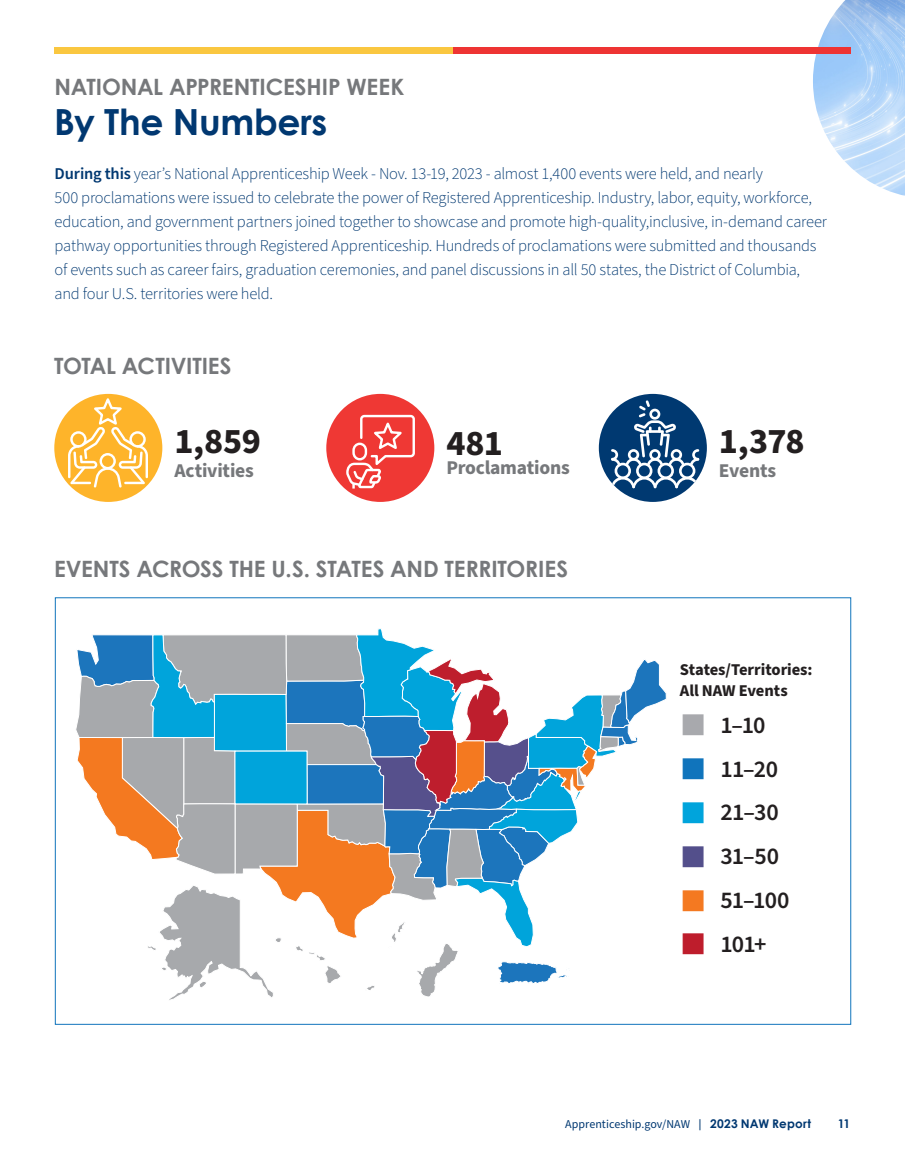
<style>
.page{position:relative;width:905px;height:1175px;background:#fff}
.page>*{position:absolute;margin:0;border:0;box-sizing:border-box;transform-origin:0 0}
.t1{font:700 36px "Source Sans Pro";letter-spacing:-.02em;color:#231f20}
.t2{font:700 36px "Century Gothic";letter-spacing:-.01em;color:#013871}
.t3{font:600 24px "Source Sans Pro";letter-spacing:-.03em;color:#231f20}
.t4{font:700 22.5px "Century Gothic";letter-spacing:-.01em;color:#76787b}
.t5{font:700 19.5px "Source Sans Pro";letter-spacing:-.01em;color:#76787b}
.Body-Intro{font:300 16.5px/24px "Source Sans Pro";letter-spacing:-.015em;color:#013871}
.t6{font:700 16.5px/21px "Source Sans Pro";letter-spacing:-.01em;color:#231f20}
.t7{font:12px "Source Sans Pro";color:#013871}
.t8{font:700 12px "Century Gothic";color:#013871}
.s1{font-weight:600}
.s2{color:#a8a9ad}
.s3{color:#1074bc}
.s4{color:#00a4dc}
.s5{color:#534f8b}
.s6{color:#f47921}
.s7{color:#be1d2c}
.s8{font-family:"Century Gothic";font-weight:700}
</style>
<div class="page">
<img style="left:813px;top:0;width:91px;height:196px">
<div style="left:451px;top:47px;width:399px;height:7px;background:#ee3433"></div>
<div style="left:54px;top:47px;width:398px;height:7px;background:#fac740"></div>
<svg style="left:76px;top:628px;width:591px;height:372px"></svg>
<svg style="left:326px;top:394px;width:108px;height:108px"></svg>
<svg style="left:598px;top:394px;width:108px;height:108px"></svg>
<svg style="left:54px;top:394px;width:108px;height:108px"></svg>
<h1 class="t4" style="left:55px;top:69px;width:351px">NATIONAL APPRENTICESHIP WEEK</h1>
<p class="t2" style="left:54px;top:95px;width:275px">By The Numbers</p>
<p class="Body-Intro" style="left:55px;top:162px;width:774px"><span class="s1">During this</span> year’s National Apprenticeship Week - Nov. 13-19, 2023 - almost 1,400 events were held, and nearly<br>500 proclamations were issued to celebrate the power of Registered Apprenticeship. Industry, labor, equity, workforce, education, and government partners joined together to showcase and promote high-quality,inclusive, in-demand career pathway opportunities through Registered Apprenticeship. Hundreds of proclamations were submitted and thousands of events such as career fairs, graduation ceremonies, and panel discussions in all 50 states, the District of Columbia, and four U.S. territories were held.</p>
<h1 class="t4" style="left:54px;top:349px;width:179px">TOTAL ACTIVITIES</h1>
<h3 class="t1" style="left:174px;top:416px;width:88px">1,859</h3>
<h3 class="t5" style="left:174px;top:457px;width:81px">Activities</h3>
<h3 class="t1" style="left:446px;top:418px;width:58px">481</h3>
<h3 class="t5" style="left:446px;top:455px;width:125px">Proclamations</h3>
<h1 class="t4" style="left:54px;top:552px;width:515px">EVENTS ACROSS THE U.S. STATES AND TERRITORIES</h1>
<h3 class="t1" style="left:718px;top:416px;width:87px">1,378</h3>
<h3 class="t5" style="left:718px;top:457px;width:59px">Events</h3>
<h3 class="t6" style="left:680px;top:659px;width:134px">States/Territories:<br>All NAW Events</h3>
<h2 class="t3" style="left:680px;top:708px;width:87px"><span class="s2">■</span> 1–10</h2>
<h2 class="t3" style="left:680px;top:752px;width:100px"><span class="s3">■</span> 11–20</h2>
<h2 class="t3" style="left:680px;top:796px;width:100px"><span class="s4">■</span> 21–30</h2>
<h2 class="t3" style="left:680px;top:840px;width:101px"><span class="s5">■</span> 31–50</h2>
<h2 class="t3" style="left:680px;top:884px;width:111px"><span class="s6">■</span> 51–100</h2>
<h2 class="t3" style="left:680px;top:928px;width:88px"><span class="s7">■</span> 101+</h2>
<p class="t7" style="left:565px;top:1116px;width:247px">Apprenticeship.gov/NAW <span class="s8">| 2023 NAW Report</span></p>
<p class="t8" style="left:837px;top:1114px;width:14px">11</p>
</div>
